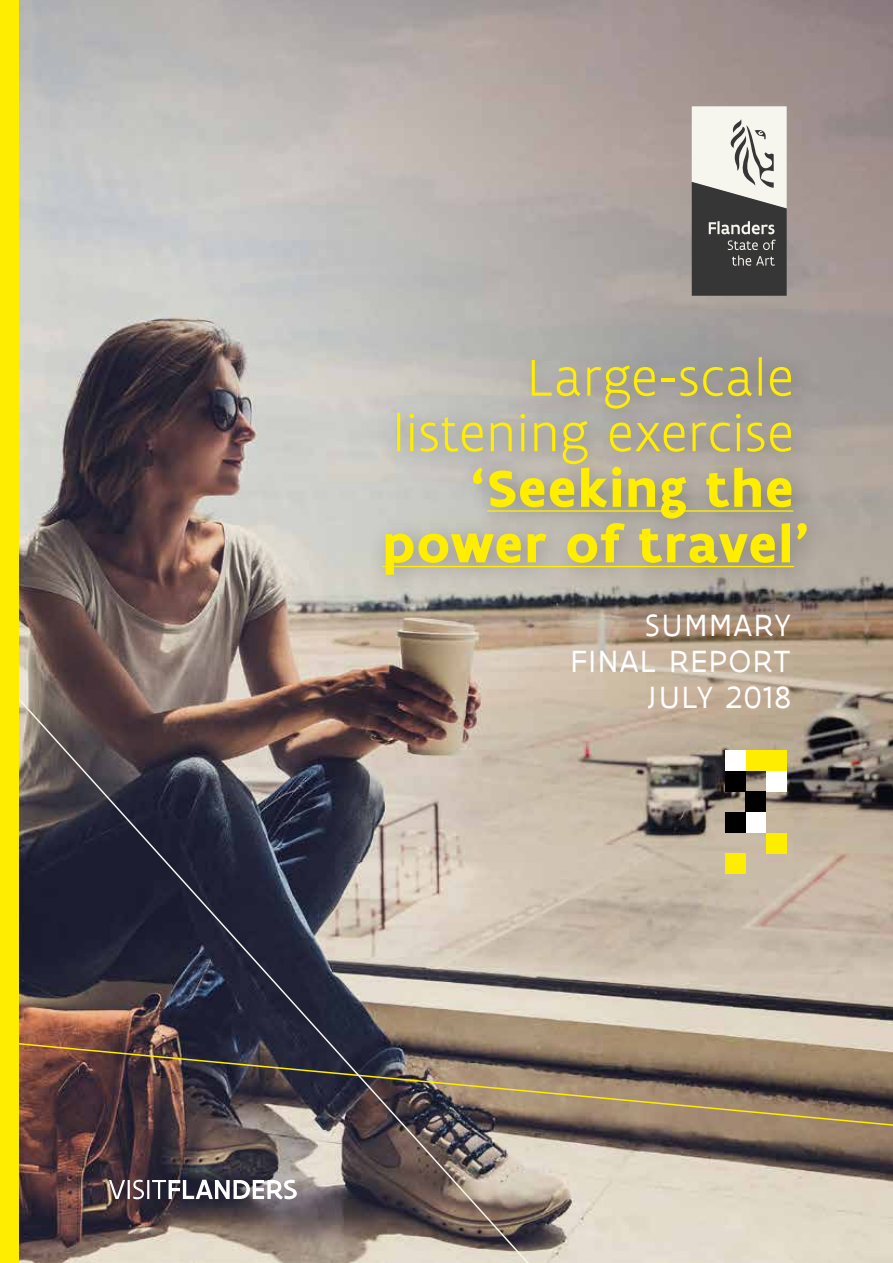
<style>
.page{position:relative;width:893px;height:1263px;background:#fff}
.page>*{position:absolute;margin:0;border:0;box-sizing:border-box;transform-origin:0 0}
.t1{font:300 55.5px/55.5px "Flanders Art Sans";color:#fe0;text-align:right}
.t2{font:700 55.5px/55.5px "Flanders Art Sans";letter-spacing:.02em;color:#fe0}
.t3{font:33.15px/36px "Flanders Art Sans";letter-spacing:.045em;color:#fff;text-align:right}
</style>
<div class="page">
<img style="left:19px;top:0;width:874px;height:1263px">
<div style="left:367px;top:341px;width:465px;height:259px;background:#000;opacity:.3"></div>
<svg style="left:865px;top:996px;width:28px;height:158px;background:#928170"></svg>
<img style="left:19px;top:384px;width:846px;height:879px">
<div style="left:0;top:0;width:19px;height:1263px;background:#ffed00"></div>
<div style="left:766px;top:750px;width:21px;height:21px;background:#ffed00"></div>
<div style="left:746px;top:750px;width:20px;height:21px;background:#ffed00"></div>
<div style="left:725px;top:750px;width:21px;height:21px;background:#fff"></div>
<div style="left:725px;top:771px;width:21px;height:21px;background:#000"></div>
<div style="left:766px;top:771px;width:21px;height:21px;background:#fff"></div>
<div style="left:746px;top:792px;width:20px;height:20px;background:#000"></div>
<div style="left:746px;top:812px;width:20px;height:21px;background:#fff"></div>
<div style="left:725px;top:812px;width:21px;height:21px;background:#000"></div>
<div style="left:766px;top:833px;width:21px;height:20px;background:#ffed00"></div>
<div style="left:725px;top:853px;width:21px;height:21px;background:#ffed00"></div>
<svg style="left:692px;top:106px;width:95px;height:190px;background:#8e8d8a"></svg>
<svg style="left:109px;top:1180px;width:188px;height:19px"></svg>
<p class="t1" style="left:392px;top:351px;width:403px">Large-scale listening exercise</p>
<p class="t2" style="left:382px;top:461px;width:429px;text-indent:87px">‘Seeking the power of travel’</p>
<p class="t3" style="left:570px;top:608px;width:222px">SUMMARY<br>FINAL REPORT<br>JULY 2018</p>
</div>
